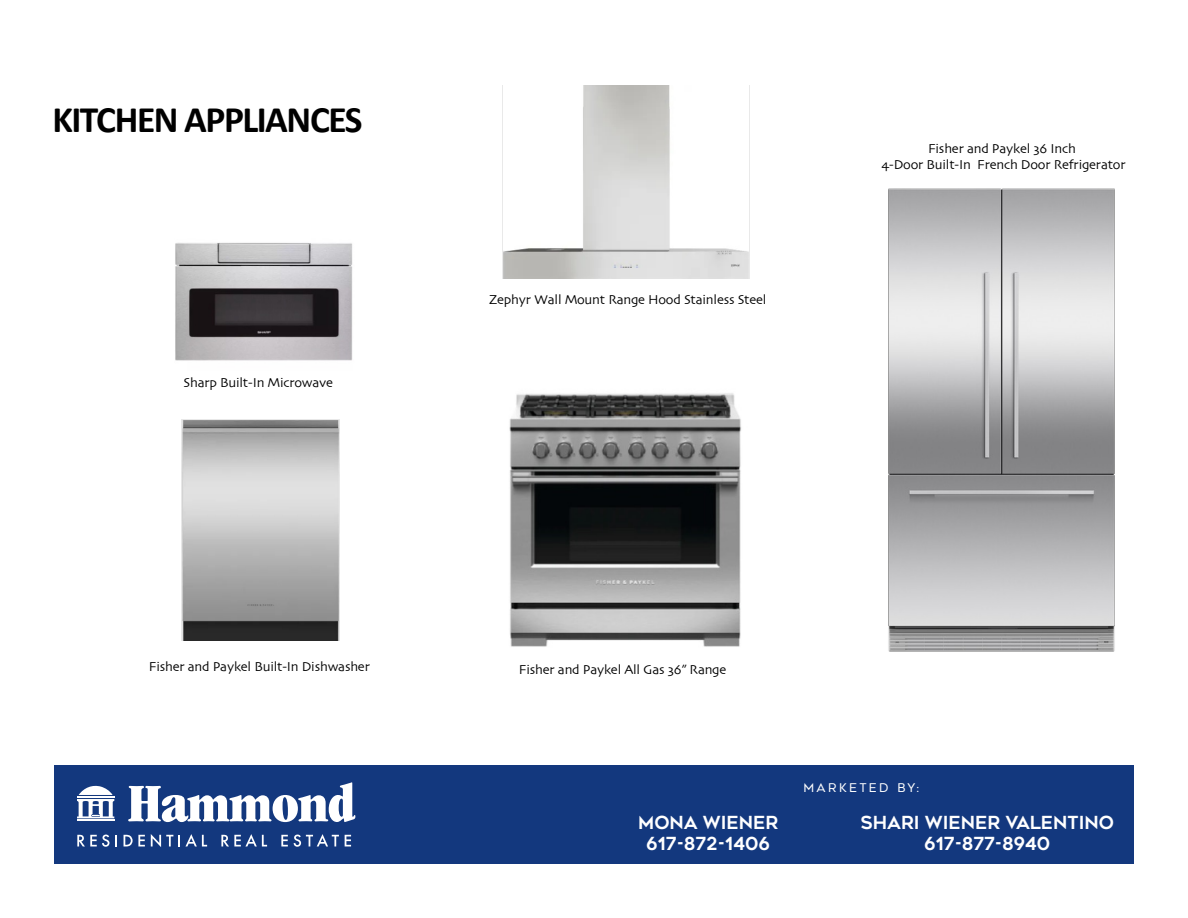
<style>
.page{position:relative;width:1188px;height:918px;background:#fff}
.page>*{position:absolute;margin:0;border:0;box-sizing:border-box;transform-origin:0 0}
.t1{font:700 37.5px "Calibri";letter-spacing:-.04em;color:#000}
.t2{font:700 18px/21.6px "Geometos Neue";color:#fff;text-align:center}
.t3{font:13.5px/16.5px "Skia";letter-spacing:-.015em;color:#000;text-align:center}
.t4{font:12px "Geometos Neue";letter-spacing:.2em;color:#fff}
</style>
<div class="page">
<div style="left:54px;top:765px;width:1080px;height:99px;background:#13387e"></div>
<svg style="left:128px;top:782px;width:227px;height:40px"></svg>
<hr style="left:77px;top:819px;width:37px;height:2px;background:#fff">
<svg style="left:77px;top:785px;width:37px;height:33px"></svg>
<svg style="left:77px;top:835px;width:32px;height:12px"></svg>
<svg style="left:115px;top:835px;width:2px;height:11px"></svg>
<svg style="left:124px;top:835px;width:21px;height:11px"></svg>
<svg style="left:151px;top:834px;width:22px;height:13px"></svg>
<svg style="left:179px;top:834px;width:28px;height:12px"></svg>
<svg style="left:221px;top:834px;width:46px;height:12px"></svg>
<svg style="left:281px;top:835px;width:7px;height:11px"></svg>
<svg style="left:294px;top:834px;width:45px;height:13px"></svg>
<svg style="left:345px;top:835px;width:6px;height:11px"></svg>
<img style="left:509px;top:393px;width:232px;height:254px">
<img style="left:175px;top:242px;width:178px;height:119px">
<img style="left:502px;top:86px;width:248px;height:193px">
<img style="left:182px;top:420px;width:157px;height:220px">
<img style="left:888px;top:188px;width:227px;height:464px">
<h1 class="t1" style="left:52px;top:93px;width:312px">KITCHEN APPLIANCES</h1>
<p class="t3" style="left:184px;top:375px;width:151px">Sharp Built-In Microwave</p>
<p class="t3" style="left:149px;top:659px;width:222px">Fisher and Paykel Built-In Dishwasher</p>
<p class="t3" style="left:489px;top:293px;width:279px">Zephyr Wall Mount Range Hood Stainless Steel</p>
<p class="t3" style="left:881px;top:141px;width:246px">Fisher and Paykel 36 Inch<br>4-Door Built-In French Door Refrigerator</p>
<p class="t3" style="left:519px;top:662px;width:209px">Fisher and Paykel All Gas 36” Range</p>
<p class="t4" style="left:804px;top:781px;width:117px">MARKETED BY:</p>
<h2 class="t2" style="left:638px;top:812px;width:142px">MONA WIENER<br>617-872-1406</h2>
<h2 class="t2" style="left:861px;top:812px;width:255px">SHARI WIENER VALENTINO<br>617-877-8940</h2>
</div>
